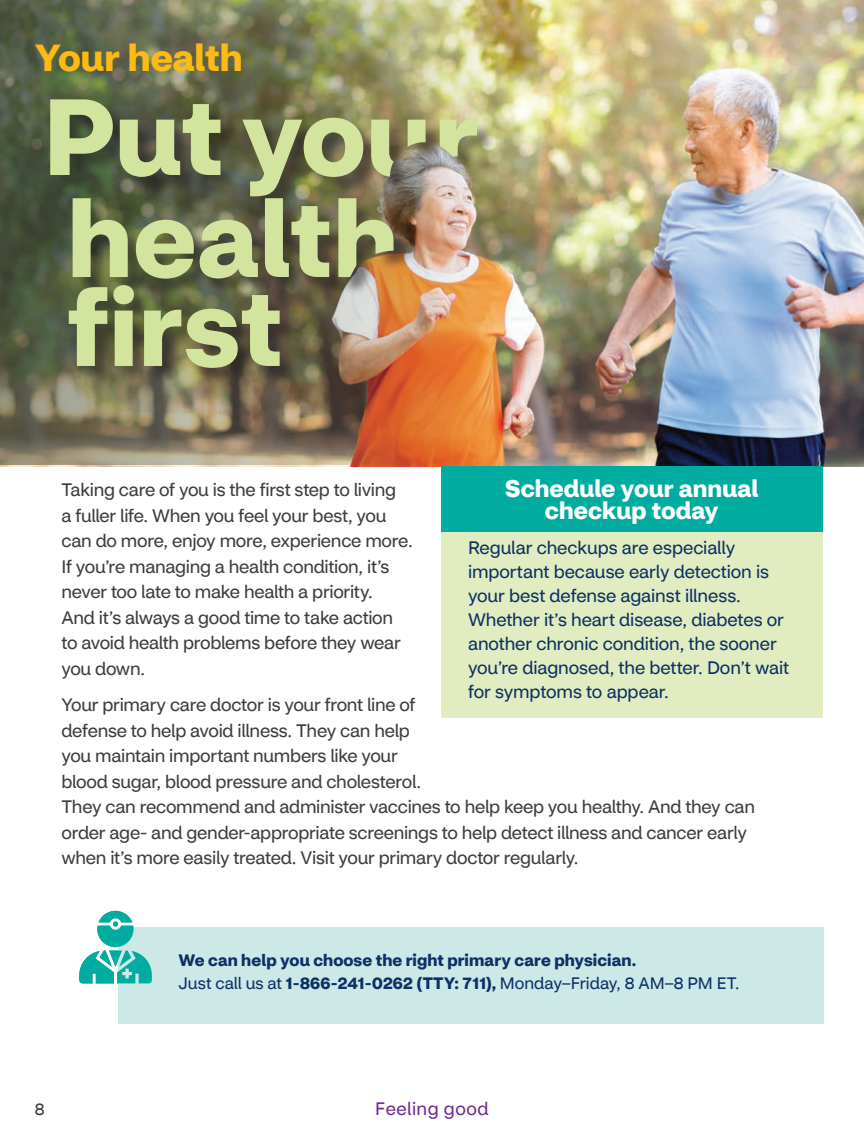
<style>
.page{position:relative;width:864px;height:1134px;background:#fff}
.page>*{position:absolute;margin:0;border:0;box-sizing:border-box;transform-origin:0 0}
.t1{font:700 106.5px/102px "CVS Health Sans";letter-spacing:.005em;color:#d2e49e}
.t2{font:700 37.5px "CVS Health Sans";letter-spacing:-.005em;color:#fcba13}
.t3{font:700 24px/22.5px "CVS Health Sans";color:#fff;text-align:center}
.t4{font:18px/25.5px "CVS Health Sans";letter-spacing:-.015em;color:#3e3e3f}
.t5{font:18px/24px "CVS Health Sans";letter-spacing:-.005em;color:#0d3166}
.t6{font:18px "CVS Health Sans";letter-spacing:.025em;color:#702d92}
.t7{font:16.5px "CVS Health Sans";color:#0d3166}
.t8{font:700 16.5px "CVS Health Sans";letter-spacing:.005em;color:#0d3166}
.t9{font:16.5px "CVS Health Sans";color:#3e3e3f}
.s1{font-weight:700}
</style>
<div class="page">
<img style="left:0;top:0;width:864px;height:467px">
<img style="left:0;top:0;width:632px;height:465px">
<div style="left:441px;top:467px;width:381px;height:251px;background:#e1edc1"></div>
<div style="left:53px;top:102px;width:443px;height:285px;background:#231f20;opacity:.5"></div>
<div style="left:441px;top:467px;width:382px;height:65px;background:#00aca0"></div>
<div style="left:118px;top:927px;width:706px;height:97px;background:#cce9e7"></div>
<svg style="left:79px;top:911px;width:73px;height:72px"></svg>
<h2 class="t2" style="left:35px;top:34px;width:209px">Your health</h2>
<p class="t1" style="left:43px;top:87px;width:437px">Put your health</p>
<p class="t1" style="left:67px;top:278px;width:216px">first</p>
<h3 class="t3" style="left:505px;top:477px;width:255px">Schedule your annual checkup today</h3>
<p class="t5" style="left:468px;top:536px;width:323px">Regular checkups are especially important because early detection is your best defense against illness.<br>Whether it’s heart disease, diabetes or another chronic condition, the sooner you’re diagnosed, the better. Don’t wait for symptoms to appear.</p>
<p class="t4" style="left:61px;top:477px;width:353px">Taking care of you is the first step to living<br>a fuller life. When you feel your best, you can do more, enjoy more, experience more.<br>If you’re managing a health condition, it’s never too late to make health a priority.<br>And it’s always a good time to take action to avoid health problems before they wear you down.</p>
<p class="t4" style="left:61px;top:692px;width:695px">Your primary care doctor is your front line of<br>defense to help avoid illness. They can help<br>you maintain important numbers like your<br>blood sugar, blood pressure and cholesterol.<br>They can recommend and administer vaccines to help keep you healthy. And they can order age- and gender-appropriate screenings to help detect illness and cancer early when it’s more easily treated. Visit your primary doctor regularly.</p>
<p class="t8" style="left:179px;top:950px;width:459px">We can help you choose the right primary care physician.</p>
<p class="t7" style="left:179px;top:973px;width:563px">Just call us at <span class="s1">1-866-241-0262 (TTY: 711),</span> Monday–Friday, 8 AM–8 PM ET.</p>
<p class="t9" style="left:35px;top:1099px;width:11px">8</p>
<p class="t6" style="left:375px;top:1098px;width:115px">Feeling good</p>
</div>
